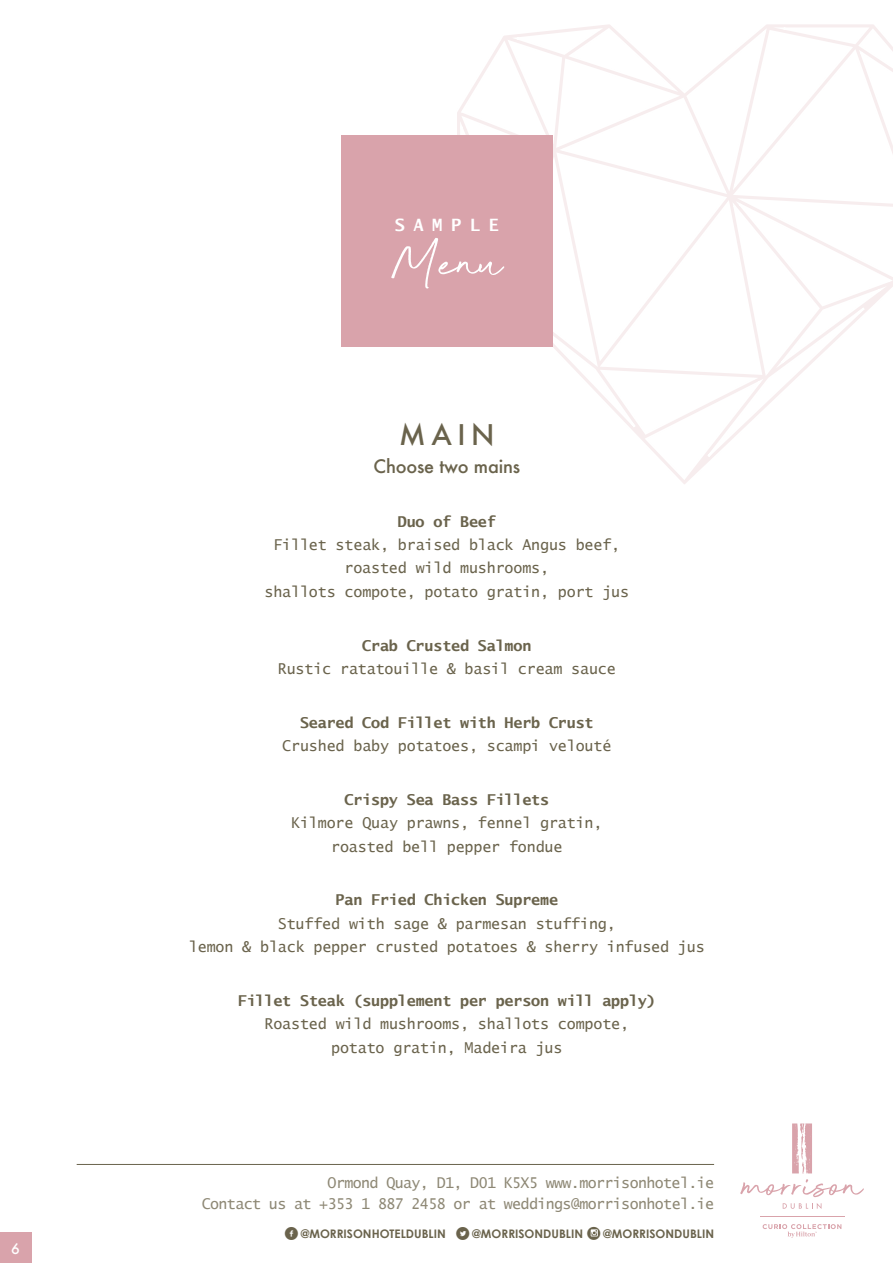
<style>
.page{position:relative;width:893px;height:1263px;background:#fff}
.page>*{position:absolute;margin:0;border:0;box-sizing:border-box;transform-origin:0 0}
.t1{font:63.9px "Beyond Infinity";color:#fff}
.t2{font:500 27.75px "Futura";color:#6a634c}
.t3{font:500 18.15px "Futura";letter-spacing:-.01em;color:#6a634c}
.t4{font:700 17.1px "Lucida Sans Typewriter";letter-spacing:.5em;color:#fff}
.t5{font:15px/23.4px "Lucida Sans Typewriter";letter-spacing:-.01em;color:#6a634c;text-align:center}
.t6{font:14.85px "Lucida Sans Typewriter";letter-spacing:-.04em;color:#8e8875}
.t7{font:500 14.1px "Futura";color:#fff}
.t8{font:700 11.85px "Century Gothic";color:#6a634c}
.s1{font-weight:700}
.s2{font-family:"Socialico";font-weight:400;font-size:18.6px}
</style>
<div class="page">
<svg style="left:457px;top:24px;width:436px;height:460px"></svg>
<div style="left:341px;top:135px;width:211px;height:212px;background:#d9a3ab"></div>
<hr style="left:77px;top:1164px;width:637px;height:1px;background:#6a634c">
<div style="left:0;top:1233px;width:31px;height:30px;background:#d9a3ab"></div>
<svg style="left:763px;top:1224px;width:78px;height:14px"></svg>
<hr style="left:760px;top:1216px;width:84px;height:1px;background:#d9a3ab">
<svg style="left:792px;top:1123px;width:20px;height:50px"></svg>
<svg style="left:740px;top:1179px;width:124px;height:18px"></svg>
<svg style="left:783px;top:1203px;width:38px;height:6px"></svg>
<p class="t7" style="left:11px;top:1239px;width:10px">6</p>
<p class="t4" style="left:395px;top:215px;width:106px">SAMPLE</p>
<p class="t1" style="left:391px;top:224px;width:113px">Menu</p>
<p class="t2" style="left:399px;top:416px;width:97px">MAIN</p>
<p class="t3" style="left:373px;top:454px;width:148px">Choose two mains</p>
<p class="t5" style="left:265px;top:509px;width:366px"><span class="s1">Duo of Beef<br></span>Fillet steak, braised black Angus beef, roasted wild mushrooms,<br>shallots compote, potato gratin, port jus</p>
<p class="t5" style="left:278px;top:633px;width:339px"><span class="s1">Crab Crusted Salmon<br></span>Rustic ratatouille &amp; basil cream sauce</p>
<p class="t5" style="left:282px;top:710px;width:331px"><span class="s1">Seared Cod Fillet with Herb Crust<br></span>Crushed baby potatoes, scampi velouté</p>
<p class="t5" style="left:291px;top:787px;width:313px"><span class="s1">Crispy Sea Bass Fillets<br></span>Kilmore Quay prawns, fennel gratin, roasted bell pepper fondue</p>
<p class="t5" style="left:189px;top:888px;width:517px"><span class="s1">Pan Fried Chicken Supreme<br></span>Stuffed with sage &amp; parmesan stuffing,<br>lemon &amp; black pepper crusted potatoes &amp; sherry infused jus</p>
<p class="t5" style="left:238px;top:988px;width:419px"><span class="s1">Fillet Steak (supplement per person will apply)<br></span>Roasted wild mushrooms, shallots compote, potato gratin, Madeira jus</p>
<p class="t6" style="left:328px;top:1174px;width:388px">Ormond Quay, D1, D01 K5X5 www.morrisonhotel.ie</p>
<p class="t6" style="left:202px;top:1195px;width:514px">Contact us at +353 1 887 2458 or at weddings@morrisonhotel.ie</p>
<p class="t8" style="left:284px;top:1226px;width:301px"><span class="s2">f</span> @MORRISONHOTELDUBLIN <span class="s2">l</span> @MORRISONDUBLIN</p>
<p class="t8" style="left:603px;top:1226px;width:112px">@MORRISONDUBLIN</p>
</div>
